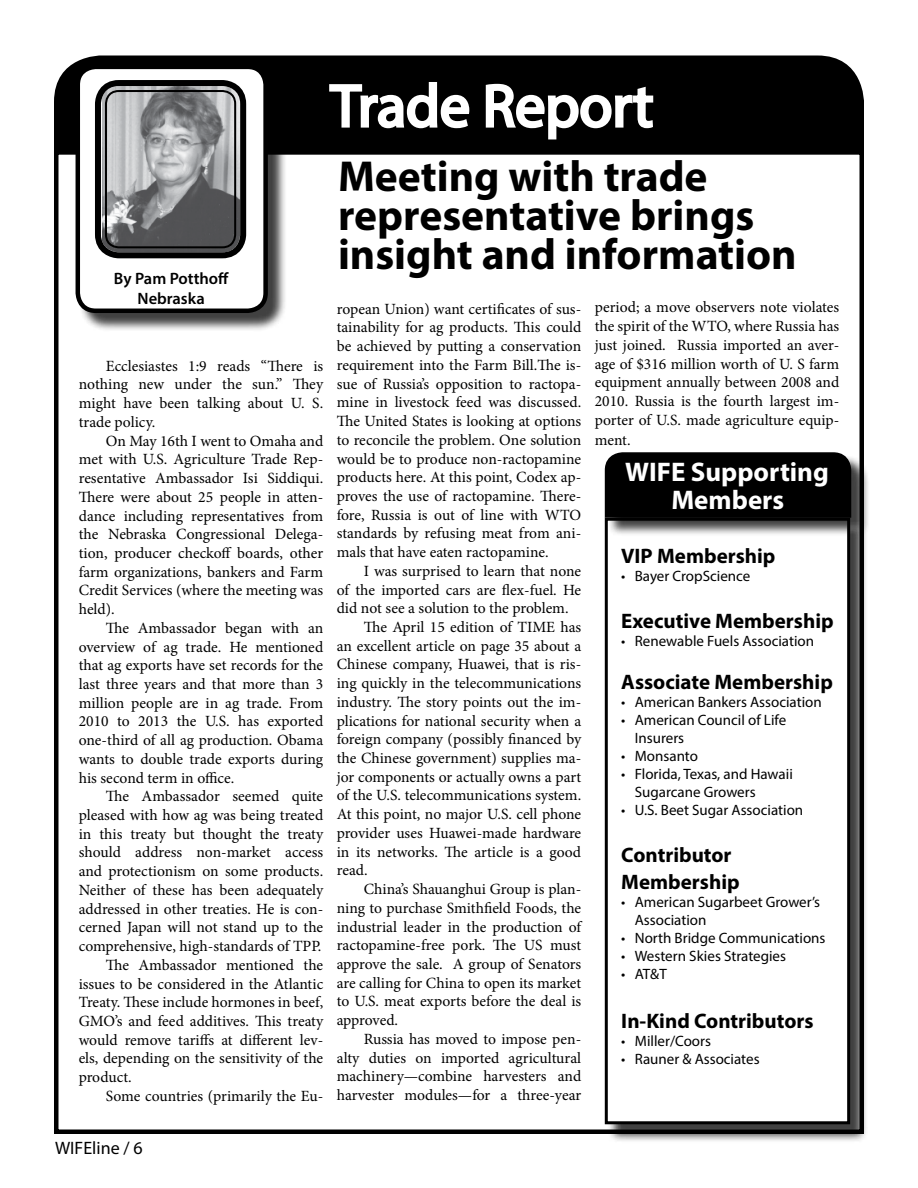
<style>
.page{position:relative;width:918px;height:1188px;background:#fff}
.page>*{position:absolute;margin:0;border:0;box-sizing:border-box;transform-origin:0 0}
.t1{font:60px "Myriad Pro";color:#fff}
.t2{font:700 43.5px/39px "Myriad Pro";color:#000}
.t3{font:700 27px/28.5px "Myriad Pro";color:#fff;text-align:center}
.t4{font:700 21px/27px "Myriad Pro";color:#000}
.t5{font:18px "Myriad Pro";color:#000}
.t6{font:600 16.5px/19.8px "Myriad Pro";color:#000;text-align:center}
.t7{font:15.6px/18.8px "Minion Pro";color:#000;text-align:justify}
.t8{font:15px/18px "Myriad Pro";color:#000}
</style>
<div class="page">
<div style="left:54px;top:56px;width:810px;height:96px;background:#000"></div>
<svg style="left:328px;top:80px;width:143px;height:50px"></svg>
<svg style="left:484px;top:82px;width:171px;height:59px"></svg>
<div style="left:78px;top:67px;width:209px;height:264px;background:#000;opacity:.75"></div>
<div style="left:78px;top:67px;width:188px;height:244px;background:#fff;border-radius:18px"></div>
<div style="left:76px;top:65px;width:192px;height:248px;border:4px solid #000;border-radius:18px"></div>
<img style="left:102px;top:87px;width:137px;height:164px">
<div style="left:95px;top:80px;width:151px;height:178px;border:6px solid #000;border-radius:21px"></div>
<div style="left:105px;top:90px;width:131px;height:158px;border:2px solid #000;border-radius:13px"></div>
<div style="left:607px;top:520px;width:262px;height:623px;background:#000;opacity:.75"></div>
<div style="left:606px;top:519px;width:243px;height:604px;background:#fff"></div>
<div style="left:605px;top:518px;width:245px;height:606px;border:3px solid #000"></div>
<div style="left:607px;top:455px;width:263px;height:82px;background:#000;opacity:.75"></div>
<div style="left:604px;top:452px;width:248px;height:66px;background:#000"></div>
<h1 class="t1" style="left:331px;top:69px;width:324px">Trade Report</h1>
<h2 class="t2" style="left:338px;top:155px;width:460px">Meeting with trade representative brings insight and information</h2>
<p class="t6" style="left:114px;top:268px;width:116px">By Pam Potthoff<br>Nebraska</p>
<p class="t7" style="left:595px;top:298px;width:246px">period; a move observers note violates the spirit of the WTO, where Russia has just joined. Russia imported an aver&shy;age of $316 million worth of U. S farm equipment annually between 2008 and 2010. Russia is the fourth largest im&shy;porter of U.S. made agriculture equip&shy;ment.</p>
<p class="t7" style="left:337px;top:299px;width:246px">ropean Union) want certificates of sus&shy;tainability for ag products. This could be achieved by putting a conservation requirement into the Farm Bill.The is&shy;sue of Russia’s opposition to ractopa&shy;mine in livestock feed was discussed.<br>The United States is looking at options to reconcile the problem. One solution would be to produce non-ractopamine products here. At this point, Codex ap&shy;proves the use of ractopamine. There&shy;fore, Russia is out of line with WTO standards by refusing meat from ani&shy;mals that have eaten ractopamine.</p>
<p class="t7" style="left:364px;top:562px;width:219px">I was surprised to learn that none</p>
<p class="t7" style="left:337px;top:580px;width:246px">of the imported cars are flex-fuel. He</p>
<p class="t7" style="left:337px;top:599px;width:233px">did not see a solution to the problem.</p>
<p class="t7" style="left:364px;top:618px;width:219px">The April 15 edition of TIME has</p>
<p class="t7" style="left:337px;top:636px;width:246px">an excellent article on page 35 about a</p>
<p class="t7" style="left:337px;top:655px;width:246px">Chinese company, Huawei, that is ris-</p>
<p class="t7" style="left:337px;top:674px;width:246px">ing quickly in the telecommunications</p>
<p class="t7" style="left:337px;top:693px;width:246px">industry. The story points out the im-</p>
<p class="t7" style="left:337px;top:711px;width:246px">plications for national security when a</p>
<p class="t7" style="left:337px;top:730px;width:246px">foreign company (possibly financed by</p>
<p class="t7" style="left:337px;top:749px;width:246px">the Chinese government) supplies ma-</p>
<p class="t7" style="left:337px;top:767px;width:246px">jor components or actually owns a part</p>
<p class="t7" style="left:337px;top:786px;width:246px">of the U.S. telecommunications system.</p>
<p class="t7" style="left:337px;top:805px;width:246px">At this point, no major U.S. cell phone</p>
<p class="t7" style="left:337px;top:824px;width:246px">provider uses Huawei-made hardware</p>
<p class="t7" style="left:337px;top:842px;width:246px">in its networks. The article is a good</p>
<p class="t7" style="left:337px;top:861px;width:32px">read.</p>
<p class="t7" style="left:364px;top:880px;width:219px">China’s Shauanghui Group is plan-</p>
<p class="t7" style="left:337px;top:899px;width:246px">ning to purchase Smithfield Foods, the</p>
<p class="t7" style="left:337px;top:917px;width:246px">industrial leader in the production of</p>
<p class="t7" style="left:337px;top:936px;width:246px">ractopamine-free pork. The US must</p>
<p class="t7" style="left:337px;top:955px;width:246px">approve the sale. A group of Senators</p>
<p class="t7" style="left:337px;top:973px;width:246px">are calling for China to open its market</p>
<p class="t7" style="left:337px;top:992px;width:246px">to U.S. meat exports before the deal is</p>
<p class="t7" style="left:337px;top:1011px;width:63px">approved.</p>
<p class="t7" style="left:364px;top:1030px;width:219px">Russia has moved to impose pen-</p>
<p class="t7" style="left:337px;top:1048px;width:246px">alty duties on imported agricultural</p>
<p class="t7" style="left:337px;top:1067px;width:246px">machinery—combine harvesters and</p>
<p class="t7" style="left:337px;top:1086px;width:246px">harvester modules—for a three-year</p>
<p class="t7" style="left:79px;top:356px;width:246px;text-indent:27px">Ecclesiastes 1:9 reads “There is nothing new under the sun.” They might have been talking about U. S. trade policy.</p>
<p class="t7" style="left:79px;top:431px;width:246px;text-indent:27px">On May 16th I went to Omaha and met with U.S. Agriculture Trade Rep&shy;resentative Ambassador Isi Siddiqui.<br>There were about 25 people in atten&shy;dance including representatives from the Nebraska Congressional Delega&shy;tion, producer checkoff boards, other farm organizations, bankers and Farm Credit Services (where the meeting was held).</p>
<p class="t7" style="left:79px;top:619px;width:246px;text-indent:27px">The Ambassador began with an overview of ag trade. He mentioned that ag exports have set records for the last three years and that more than 3 million people are in ag trade. From 2010 to 2013 the U.S. has exported one-third of all ag production. Obama wants to double trade exports during his second term in office.</p>
<p class="t7" style="left:106px;top:787px;width:219px">The Ambassador seemed quite</p>
<p class="t7" style="left:79px;top:806px;width:246px">pleased with how ag was being treated</p>
<p class="t7" style="left:79px;top:824px;width:246px">in this treaty but thought the treaty</p>
<p class="t7" style="left:79px;top:843px;width:246px">should address non-market access</p>
<p class="t7" style="left:79px;top:862px;width:246px">and protectionism on some products.</p>
<p class="t7" style="left:79px;top:881px;width:246px">Neither of these has been adequately</p>
<p class="t7" style="left:79px;top:899px;width:246px">addressed in other treaties. He is con-</p>
<p class="t7" style="left:79px;top:918px;width:246px">cerned Japan will not stand up to the</p>
<p class="t7" style="left:79px;top:937px;width:244px">comprehensive, high-standards of TPP.</p>
<p class="t7" style="left:106px;top:956px;width:219px">The Ambassador mentioned the</p>
<p class="t7" style="left:79px;top:974px;width:246px">issues to be considered in the Atlantic</p>
<p class="t7" style="left:79px;top:993px;width:246px">Treaty. These include hormones in beef,</p>
<p class="t7" style="left:79px;top:1012px;width:246px">GMO’s and feed additives. This treaty</p>
<p class="t7" style="left:79px;top:1030px;width:246px">would remove tariffs at different lev-</p>
<p class="t7" style="left:79px;top:1049px;width:246px">els, depending on the sensitivity of the</p>
<p class="t7" style="left:79px;top:1068px;width:55px">product.</p>
<p class="t7" style="left:106px;top:1087px;width:219px">Some countries (primarily the Eu-</p>
<h3 class="t3" style="left:625px;top:457px;width:205px">WIFE Supporting<br>Members</h3>
<h3 class="t4" style="left:621px;top:542px;width:156px">VIP Membership</h3>
<p class="t8" style="left:621px;top:567px;width:131px">• Bayer CropScience</p>
<h3 class="t4" style="left:621px;top:607px;width:214px">Executive Membership</h3>
<p class="t8" style="left:621px;top:632px;width:194px">• Renewable Fuels Association</p>
<h3 class="t4" style="left:621px;top:668px;width:213px">Associate Membership</h3>
<p class="t8" style="left:621px;top:693px;width:202px">• American Bankers Association</p>
<p class="t8" style="left:635px;top:711px;width:153px;text-indent:-14px">• American Council of Life<br>Insurers</p>
<p class="t8" style="left:621px;top:747px;width:78px">• Monsanto</p>
<p class="t8" style="left:635px;top:765px;width:160px;text-indent:-14px">• Florida, Texas, and Hawaii<br>Sugarcane Growers</p>
<p class="t8" style="left:621px;top:801px;width:183px">• U.S. Beet Sugar Association</p>
<h3 class="t4" style="left:621px;top:841px;width:120px">Contributor<br>Membership</h3>
<p class="t8" style="left:635px;top:893px;width:187px;text-indent:-14px">• American Sugarbeet Grower’s<br>Association</p>
<p class="t8" style="left:621px;top:929px;width:206px">• North Bridge Communications</p>
<p class="t8" style="left:621px;top:947px;width:166px">• Western Skies Strategies</p>
<p class="t8" style="left:621px;top:965px;width:47px">• AT&amp;T</p>
<h3 class="t4" style="left:621px;top:1007px;width:194px">In-Kind Contributors</h3>
<p class="t8" style="left:621px;top:1032px;width:91px">• Miller/Coors</p>
<p class="t8" style="left:621px;top:1050px;width:140px">• Rauner &amp; Associates</p>
<p class="t5" style="left:55px;top:1137px;width:89px">WIFEline / 6</p>
</div>
